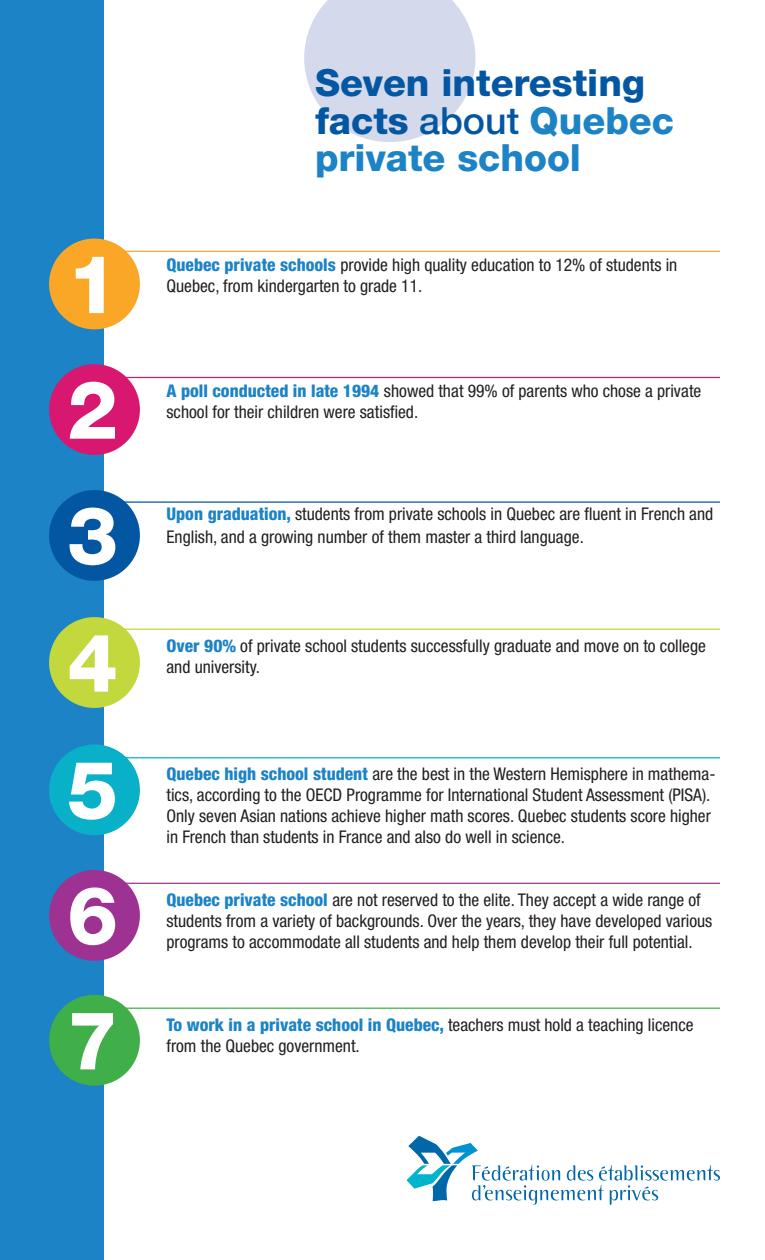
<style>
.page{position:relative;width:765px;height:1260px;background:#fff}
.page>*{position:absolute;margin:0;border:0;box-sizing:border-box;transform-origin:0 0}
.t1{font:800 80.75px/126px "Helvetica Neue";color:#fff;text-align:justify}
.t2{font:800 37.5px/37.5px "Helvetica Neue";color:#0356a1}
.t3{font:condensed 17.5px/21px "Helvetica Neue";color:#231f20}
.s1{font-weight:500}
.s2{color:#1b83c6}
.s3{font-weight:800;color:#1b83c6}
</style>
<div class="page">
<div style="left:0;top:0;width:104px;height:1260px;background:#1b83c6"></div>
<div style="left:49px;top:239px;width:91px;height:90px;background:#faa727;border-radius:50%"></div>
<div style="left:49px;top:364px;width:91px;height:91px;background:#d81770;border-radius:50%"></div>
<div style="left:49px;top:490px;width:91px;height:91px;background:#0356a1;border-radius:50%"></div>
<div style="left:49px;top:617px;width:91px;height:91px;background:#c3d83c;border-radius:50%"></div>
<div style="left:49px;top:744px;width:91px;height:91px;background:#08b0c8;border-radius:50%"></div>
<div style="left:49px;top:870px;width:91px;height:91px;background:#9e3293;border-radius:50%"></div>
<div style="left:49px;top:995px;width:91px;height:91px;background:#40ae49;border-radius:50%"></div>
<svg style="left:304px;top:0;width:171px;height:142px"></svg>
<hr style="left:67px;top:251px;width:653px;height:1px;background:#faa727">
<hr style="left:67px;top:377px;width:653px;height:1px;background:#d81770">
<hr style="left:67px;top:501px;width:653px;height:2px;background:#0356a1">
<hr style="left:67px;top:629px;width:653px;height:1px;background:#c3d83c">
<hr style="left:67px;top:757px;width:653px;height:1px;background:#08b0c8">
<hr style="left:67px;top:883px;width:653px;height:1px;background:#9e3293">
<hr style="left:67px;top:1008px;width:653px;height:1px;background:#40ae49">
<svg style="left:407px;top:1136px;width:313px;height:69px"></svg>
<h1 class="t1" style="left:67px;top:221px;width:52px">1<br>2<br>3<br>4<br>5<br>6<br>7</h1>
<h2 class="t2" style="left:315px;top:64px;width:361px">Seven interesting facts <span class="s1">about</span> <span class="s2">Quebec private school</span></h2>
<p class="t3" style="left:166px;top:254px;width:512px"><span class="s3">Quebec private schools</span> provide high quality education to 12% of students in<br>Quebec, from kindergarten to grade 11.</p>
<p class="t3" style="left:166px;top:380px;width:536px"><span class="s3">A poll conducted in late 1994</span> showed that 99% of parents who chose a private school for their children were satisfied.</p>
<p class="t3" style="left:166px;top:503px;width:548px;line-height:22.5px"><span class="s3">Upon graduation,</span> students from private schools in Quebec are fluent in French and<br>English, and a growing number of them master a third language.</p>
<p class="t3" style="left:166px;top:635px;width:541px"><span class="s3">Over 90%</span> of private school students successfully graduate and move on to college and university.</p>
<p class="t3" style="left:166px;top:763px;width:551px"><span class="s3">Quebec high school student</span> are the best in the Western Hemisphere in mathema&shy;tics, according to the OECD Programme for International Student Assessment (PISA).<br>Only seven Asian nations achieve higher math scores. Quebec students score higher in French than students in France and also do well in science.</p>
<p class="t3" style="left:166px;top:889px;width:547px"><span class="s3">Quebec private school</span> are not reserved to the elite. They accept a wide range of students from a variety of backgrounds. Over the years, they have developed various programs to accommodate all students and help them develop their full potential.</p>
<p class="t3" style="left:166px;top:1014px;width:529px"><span class="s3">To work in a private school in Quebec,</span> teachers must hold a teaching licence from the Quebec government.</p>
</div>
